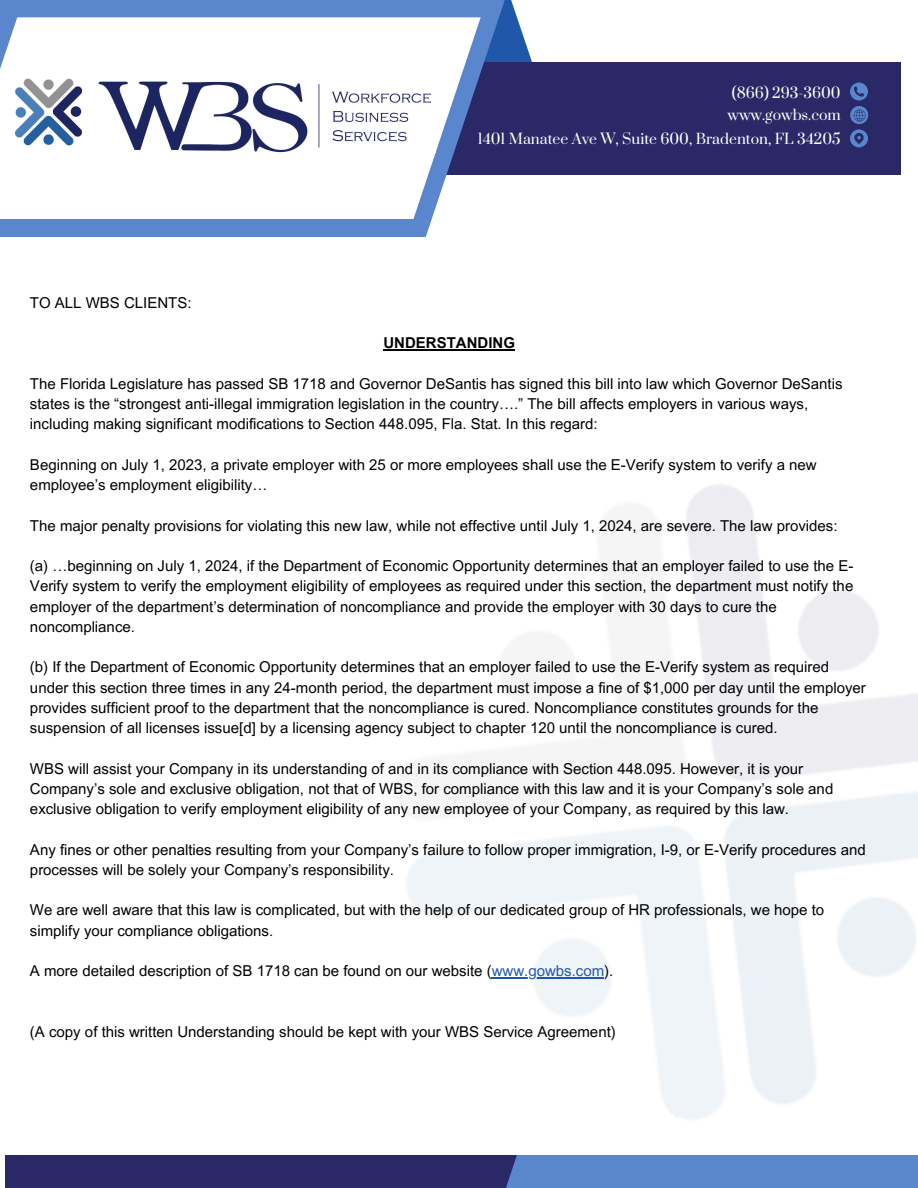
<style>
.page{position:relative;width:918px;height:1188px;background:#fff}
.page>*{position:absolute;margin:0;border:0;box-sizing:border-box;transform-origin:0 0}
.t1{font:15px/20.2px "Arial MT Pro";color:#000}
.t2{font:700 15px "Arial MT Pro";color:#000}
.t3{font:13.95px "Prata";color:#fff}
.s1{color:#2057ab}
</style>
<div class="page">
<svg style="left:512px;top:3px;width:20px;height:59px"></svg>
<div style="left:18px;top:62px;width:882px;height:113px;background:#2a2866"></div>
<svg style="left:0;top:0;width:512px;height:237px;fill:#5986cc"></svg>
<div style="left:5px;top:1155px;width:913px;height:33px;background:#2a2866"></div>
<img style="left:406px;top:484px;width:512px;height:704px">
<svg style="left:0;top:17px;width:481px;height:202px"></svg>
<img style="left:16px;top:32px;width:419px;height:120px">
<svg style="left:850px;top:83px;width:18px;height:64px"></svg>
<hr style="left:383px;top:350px;width:132px;height:1px;background:#000">
<hr style="left:492px;top:977px;width:112px;height:1px;background:#2057ab">
<p class="t3" style="left:732px;top:84px;width:110px">(866) 293-3600</p>
<p class="t3" style="left:728px;top:106px;width:115px">www.gowbs.com</p>
<p class="t1" style="left:30px;top:294px;width:163px">TO ALL WBS CLIENTS:</p>
<p class="t3" style="left:478px;top:130px;width:364px">1401 Manatee Ave W, Suite 600, Bradenton, FL 34205</p>
<p class="t2" style="left:383px;top:338px;width:133px">UNDERSTANDING</p>
<p class="t1" style="left:30px;top:375px;width:814px">The Florida Legislature has passed SB 1718 and Governor DeSantis has signed this bill into law which Governor DeSantis states is the “strongest anti-illegal immigration legislation in the country….” The bill affects employers in various ways, including making significant modifications to Section 448.095, Fla. Stat. In this regard:</p>
<p class="t1" style="left:30px;top:456px;width:788px">Beginning on July 1, 2023, a private employer with 25 or more employees shall use the E-Verify system to verify a new employee’s employment eligibility…</p>
<p class="t1" style="left:30px;top:517px;width:809px">The major penalty provisions for violating this new law, while not effective until July 1, 2024, are severe. The law provides:</p>
<p class="t1" style="left:30px;top:558px;width:825px">(a) …beginning on July 1, 2024, if the Department of Economic Opportunity determines that an employer failed to use the E-Verify system to verify the employment eligibility of employees as required under this section, the department must notify the employer of the department’s determination of noncompliance and provide the employer with 30 days to cure the noncompliance.</p>
<p class="t1" style="left:30px;top:659px;width:837px">(b) If the Department of Economic Opportunity determines that an employer failed to use the E-Verify system as required under this section three times in any 24-month period, the department must impose a fine of $1,000 per day until the employer provides sufficient proof to the department that the noncompliance is cured. Noncompliance constitutes grounds for the suspension of all licenses issue[d] by a licensing agency subject to chapter 120 until the noncompliance is cured.</p>
<p class="t1" style="left:30px;top:760px;width:805px">WBS will assist your Company in its understanding of and in its compliance with Section 448.095. However, it is your<br>Company’s sole and exclusive obligation, not that of WBS, for compliance with this law and it is your Company’s sole and exclusive obligation to verify employment eligibility of any new employee of your Company, as required by this law.</p>
<p class="t1" style="left:30px;top:841px;width:837px">Any fines or other penalties resulting from your Company’s failure to follow proper immigration, I-9, or E-Verify procedures and processes will be solely your Company’s responsibility.</p>
<p class="t1" style="left:30px;top:902px;width:796px">We are well aware that this law is complicated, but with the help of our dedicated group of HR professionals, we hope to simplify your compliance obligations.</p>
<p class="t1" style="left:30px;top:963px;width:585px">A more detailed description of SB 1718 can be found on our website (<span class="s1">www.gowbs.com</span>).</p>
<p class="t1" style="left:30px;top:1023px;width:587px">(A copy of this written Understanding should be kept with your WBS Service Agreement)</p>
</div>
